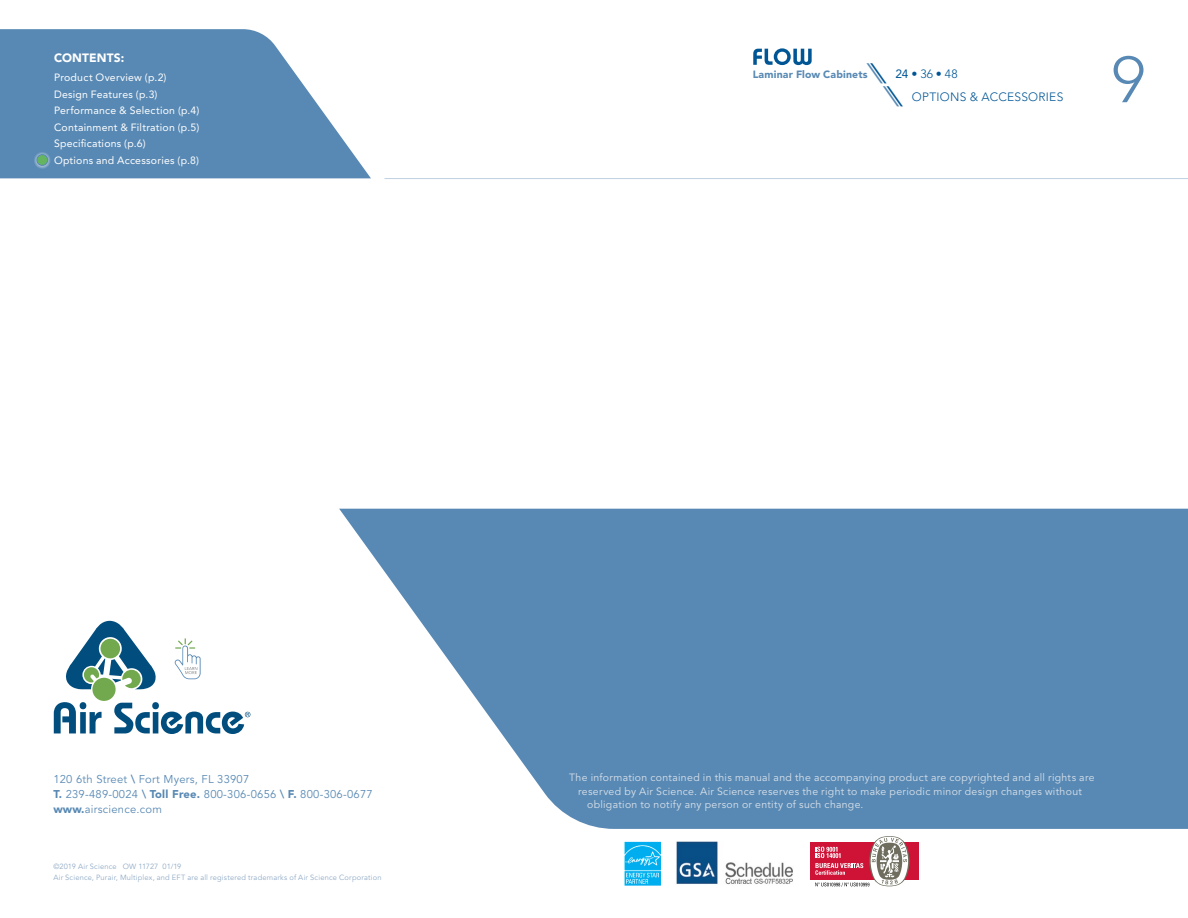
<style>
.page{position:relative;width:1188px;height:918px;background:#fff}
.page>*{position:absolute;margin:0;border:0;box-sizing:border-box;transform-origin:0 0}
.t1{font:300 64.5px "Avenir LT Std";color:#5889b4}
.t2{font:300 12px/22.4px "Avenir LT Std";letter-spacing:.02em;color:#005695}
.t3{font:900 12px "Avenir LT Std";letter-spacing:.01em;color:#fff}
.t4{font:11.25px/15px "Avenir LT Std";letter-spacing:.02em;color:#5889b4}
.t5{font:10.5px "Avenir LT Std";letter-spacing:.03em;color:#d9e1ea}
.t6{font:10.5px/16.5px "Avenir LT Std";letter-spacing:.02em;color:#fff}
.t7{font:900 10.5px "Avenir LT Std";letter-spacing:.02em;color:#5889b4}
.t8{font:7.5px/10.5px "Avenir LT Std";letter-spacing:.025em;color:#90aac6}
.s1{font-family:"ITC Avant Garde Std";font-weight:400;font-style:italic;font-size:24px;color:#5889b4}
.s2{font-family:"ITC Avant Garde Std";font-weight:400;font-style:italic;font-size:24px}
.s3{font-weight:400}
.s4{font-weight:800}
.s5{font-weight:900}
</style>
<div class="page">
<svg style="left:753px;top:48px;width:59px;height:17px"></svg>
<img style="left:625px;top:842px;width:36px;height:43px">
<img style="left:676px;top:842px;width:117px;height:43px">
<div style="left:810px;top:843px;width:109px;height:37px;background:#ce1337"></div>
<svg style="left:815px;top:836px;width:95px;height:51px"></svg>
<svg style="left:339px;top:509px;width:849px;height:320px;background:#6e99be"></svg>
<svg style="left:54px;top:702px;width:48px;height:31px"></svg>
<svg style="left:114px;top:702px;width:136px;height:32px"></svg>
<svg style="left:66px;top:621px;width:90px;height:69px"></svg>
<div style="left:100px;top:639px;width:20px;height:20px;background:#72a94e;border-radius:50%"></div>
<div style="left:92px;top:677px;width:24px;height:24px;background:#72a94e;border-radius:50%"></div>
<hr style="left:384px;top:178px;width:804px;height:1px;background:#5889b4">
<svg style="left:0;top:29px;width:371px;height:149px;background:#709abf"></svg>
<svg style="left:34px;top:151px;width:17px;height:18px"></svg>
<div style="left:37px;top:155px;width:11px;height:10px;background:#65b460;border-radius:50%"></div>
<div style="left:37px;top:154px;width:11px;height:12px;border:1px solid #5889b4;border-radius:50%"></div>
<svg style="left:174px;top:638px;width:27px;height:41px"></svg>
<p class="t3" style="left:54px;top:51px;width:72px">CONTENTS:</p>
<p class="t6" style="left:54px;top:69px;width:147px">Product Overview (p.2)<br>Design Features (p.3)<br>Performance &amp; Selection (p.4)<br>Containment &amp; Filtration (p.5)<br>Specifications (p.6)<br>Options and Accessories (p.8)</p>
<p class="t7" style="left:753px;top:68px;width:117px">Laminar Flow Cabinets</p>
<p class="t2" style="left:887px;top:63px;width:178px;text-indent:-16px"><span class="s1">\</span><span class="s2">\</span><span class="s3">24</span> • 36 • 48<br><span class="s1">\</span><span class="s2">\</span>OPTIONS &amp; ACCESSORIES</p>
<h1 class="t1" style="left:1112px;top:42px;width:35px">9</h1>
<p class="t4" style="left:53px;top:772px;width:321px">120 6th Street <span class="s4">\</span> Fort Myers, FL 33907<br><span class="s5">T.</span> 239-489-0024 <span class="s4">\</span> <span class="s5">Toll Free.</span> 800-306-0656 <span class="s4">\</span> <span class="s5">F.</span> 800-306-0677 <span class="s5">www.</span>airscience.com</p>
<p class="t8" style="left:53px;top:862px;width:330px">©2019 Air Science OW 11727 01/19<br>Air Science, Purair, Multiplex, and EFT are all registered trademarks of Air Science Corporation</p>
<p class="t5" style="left:569px;top:771px;width:527px">The information contained in this manual and the accompanying product are copyrighted and all rights are</p>
<p class="t5" style="left:578px;top:785px;width:505px">reserved by Air Science. Air Science reserves the right to make periodic minor design changes without</p>
<p class="t5" style="left:587px;top:798px;width:278px">obligation to notify any person or entity of such change.</p>
</div>
